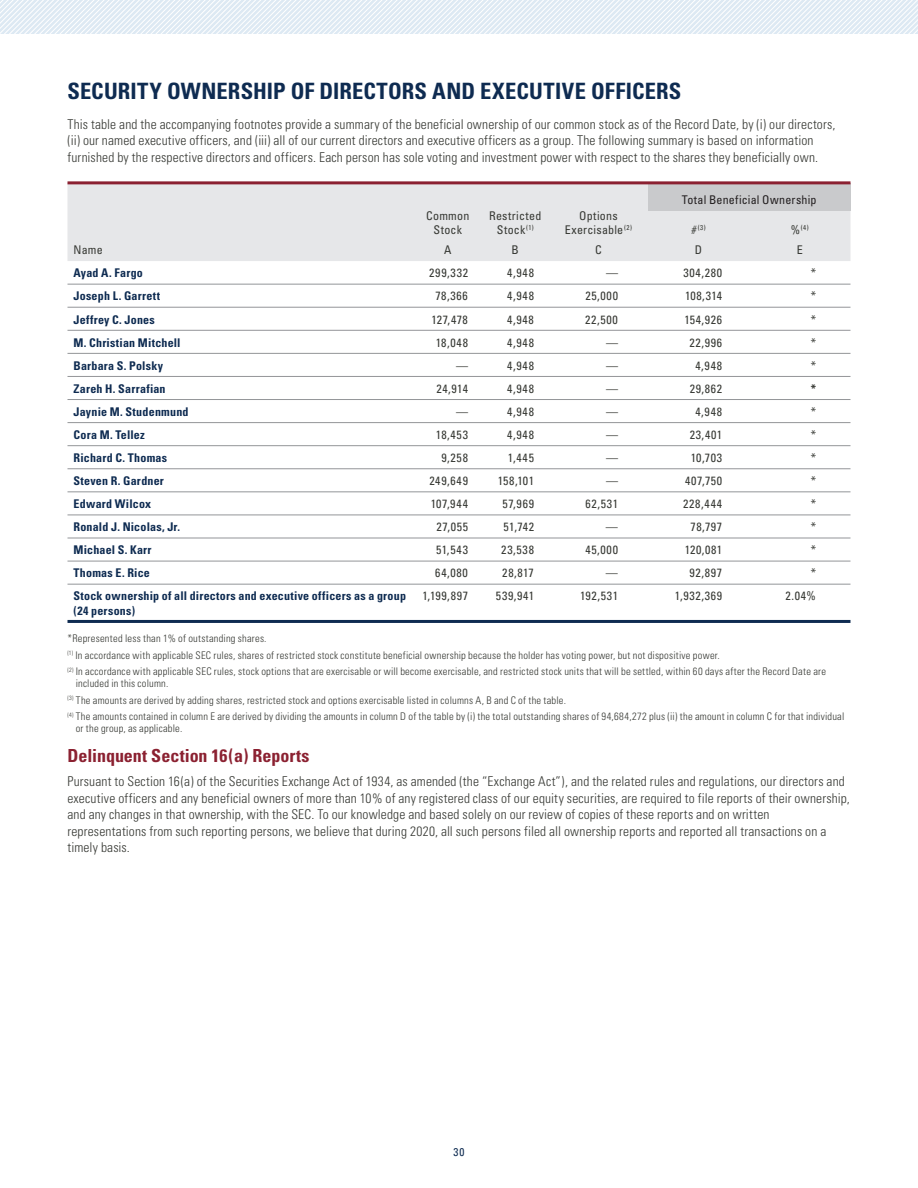
<style>
.page{position:relative;width:918px;height:1188px;background:#fff}
.page>*{position:absolute;margin:0;border:0;box-sizing:border-box;transform-origin:0 0}
.t1{font:700 condensed 22.5px "Univers";letter-spacing:.01em;color:#0e2b51}
.t2{font:700 condensed 18px "Univers";color:#8b2131}
.t3{font:300 condensed 13.5px/16.5px "Univers";letter-spacing:.01em;color:#373934}
.t4{font:condensed 12px "Univers";letter-spacing:.055em;color:#373934}
.t5{font:700 condensed 12px/14.2px "Univers";letter-spacing:.02em;color:#0e2b51}
.t6{font:condensed 12px/14.2px "Univers";letter-spacing:.02em;color:#373934;text-align:center}
.t7{font:condensed 12px "Univers";letter-spacing:.015em;color:#231f20}
.t8{font:condensed 12px/14.2px "Univers";letter-spacing:.03em;color:#373934;text-align:center}
.t9{font:700 condensed 12px "Univers";color:#373934}
.t10{font:condensed 11.25px "Univers";color:#0e2b51}
.t11{font:300 condensed 10.5px/16.5px "Univers";letter-spacing:.02em;color:#373934}
.t12{font:condensed 7.05px "Univers";color:#373934}
.s1{font-size:12px}
</style>
<div class="page">
<svg style="left:0;top:0;width:918px;height:34px"></svg>
<div style="left:68px;top:184px;width:783px;height:77px;background:#e6e7e9"></div>
<div style="left:648px;top:183px;width:203px;height:28px;background:#c9cacc"></div>
<hr style="left:68px;top:284px;width:783px;height:1px;background:#939598">
<hr style="left:68px;top:307px;width:783px;height:1px;background:#939598">
<hr style="left:68px;top:330px;width:783px;height:1px;background:#939598">
<hr style="left:68px;top:353px;width:783px;height:1px;background:#939598">
<hr style="left:68px;top:376px;width:783px;height:1px;background:#939598">
<hr style="left:68px;top:399px;width:783px;height:1px;background:#939598">
<hr style="left:68px;top:422px;width:783px;height:1px;background:#939598">
<hr style="left:68px;top:445px;width:783px;height:1px;background:#939598">
<hr style="left:68px;top:468px;width:783px;height:1px;background:#939598">
<hr style="left:68px;top:491px;width:783px;height:1px;background:#939598">
<hr style="left:68px;top:515px;width:783px;height:1px;background:#939598">
<hr style="left:68px;top:538px;width:783px;height:1px;background:#939598">
<hr style="left:68px;top:561px;width:783px;height:1px;background:#939598">
<hr style="left:68px;top:584px;width:783px;height:1px;background:#939598">
<hr style="left:68px;top:181px;width:783px;height:3px;background:#8b2131">
<hr style="left:68px;top:620px;width:783px;height:3px;background:#0e2b51">
<h1 class="t1" style="left:68px;top:83px;width:615px">SECURITY OWNERSHIP OF DIRECTORS AND EXECUTIVE OFFICERS</h1>
<p class="t3" style="left:68px;top:117px;width:769px">This table and the accompanying footnotes provide a summary of the beneficial ownership of our common stock as of the Record Date, by (i) our directors, (ii) our named executive officers, and (iii) all of our current directors and executive officers as a group. The following summary is based on information furnished by the respective directors and officers. Each person has sole voting and investment power with respect to the shares they beneficially own.</p>
<p class="t7" style="left:682px;top:195px;width:136px">Total Beneficial Ownership</p>
<p class="t6" style="left:426px;top:210px;width:45px">Common<br>Stock</p>
<p class="t8" style="left:489px;top:210px;width:54px">Restricted<br>Stock<sup>(1)</sup></p>
<p class="t6" style="left:565px;top:210px;width:69px">Options<br>Exercisable<sup>(2)</sup></p>
<p class="t12" style="left:691px;top:225px;width:16px"><span class="s1">#</span>(3)</p>
<p class="t12" style="left:791px;top:225px;width:19px"><span class="s1">%</span>(4)</p>
<p class="t4" style="left:74px;top:246px;width:31px">Name</p>
<p class="t4" style="left:444px;top:246px;width:9px">A</p>
<p class="t4" style="left:512px;top:246px;width:9px">B</p>
<p class="t4" style="left:595px;top:246px;width:8px">C</p>
<p class="t4" style="left:695px;top:246px;width:9px">D</p>
<p class="t4" style="left:797px;top:246px;width:7px">E</p>
<p class="t5" style="left:74px;top:267px;width:71px">Ayad A. Fargo</p>
<p class="t4" style="left:429px;top:269px;width:40px">299,332</p>
<p class="t4" style="left:507px;top:269px;width:28px">4,948</p>
<p class="t4" style="left:606px;top:269px;width:13px">—</p>
<p class="t4" style="left:683px;top:269px;width:40px">304,280</p>
<p class="t4" style="left:811px;top:269px;width:7px">*</p>
<p class="t5" style="left:74px;top:290px;width:88px">Joseph L. Garrett</p>
<p class="t4" style="left:435px;top:292px;width:34px">78,366</p>
<p class="t4" style="left:507px;top:292px;width:28px">4,948</p>
<p class="t4" style="left:585px;top:292px;width:34px">25,000</p>
<p class="t4" style="left:685px;top:292px;width:39px">108,314</p>
<p class="t4" style="left:811px;top:292px;width:7px">*</p>
<p class="t5" style="left:74px;top:313px;width:83px">Jeffrey C. Jones</p>
<p class="t4" style="left:431px;top:315px;width:38px">127,478</p>
<p class="t4" style="left:507px;top:315px;width:28px">4,948</p>
<p class="t4" style="left:585px;top:315px;width:34px">22,500</p>
<p class="t4" style="left:684px;top:315px;width:39px">154,926</p>
<p class="t4" style="left:811px;top:315px;width:7px">*</p>
<p class="t5" style="left:74px;top:336px;width:109px">M. Christian Mitchell</p>
<p class="t4" style="left:436px;top:338px;width:34px">18,048</p>
<p class="t4" style="left:507px;top:338px;width:28px">4,948</p>
<p class="t4" style="left:606px;top:338px;width:13px">—</p>
<p class="t4" style="left:689px;top:338px;width:34px">22,996</p>
<p class="t4" style="left:811px;top:338px;width:7px">*</p>
<p class="t5" style="left:74px;top:360px;width:91px">Barbara S. Polsky</p>
<p class="t4" style="left:456px;top:361px;width:13px">—</p>
<p class="t4" style="left:507px;top:361px;width:28px">4,948</p>
<p class="t4" style="left:606px;top:361px;width:13px">—</p>
<p class="t4" style="left:696px;top:361px;width:28px">4,948</p>
<p class="t4" style="left:811px;top:361px;width:7px">*</p>
<p class="t5" style="left:74px;top:383px;width:94px">Zareh H. Sarrafian</p>
<p class="t4" style="left:437px;top:384px;width:33px">24,914</p>
<p class="t4" style="left:507px;top:384px;width:28px">4,948</p>
<p class="t4" style="left:606px;top:384px;width:13px">—</p>
<p class="t4" style="left:690px;top:384px;width:34px">29,862</p>
<p class="t9" style="left:811px;top:384px;width:7px">*</p>
<p class="t5" style="left:74px;top:406px;width:117px">Jaynie M. Studenmund</p>
<p class="t4" style="left:456px;top:407px;width:13px">—</p>
<p class="t4" style="left:507px;top:407px;width:28px">4,948</p>
<p class="t4" style="left:606px;top:407px;width:13px">—</p>
<p class="t4" style="left:696px;top:407px;width:28px">4,948</p>
<p class="t4" style="left:811px;top:407px;width:7px">*</p>
<p class="t5" style="left:74px;top:429px;width:73px">Cora M. Tellez</p>
<p class="t4" style="left:436px;top:430px;width:34px">18,453</p>
<p class="t4" style="left:507px;top:430px;width:28px">4,948</p>
<p class="t4" style="left:606px;top:430px;width:13px">—</p>
<p class="t4" style="left:690px;top:430px;width:34px">23,401</p>
<p class="t4" style="left:811px;top:430px;width:7px">*</p>
<p class="t5" style="left:74px;top:452px;width:95px">Richard C. Thomas</p>
<p class="t4" style="left:442px;top:453px;width:28px">9,258</p>
<p class="t4" style="left:508px;top:453px;width:28px">1,445</p>
<p class="t4" style="left:606px;top:453px;width:13px">—</p>
<p class="t4" style="left:691px;top:453px;width:33px">10,703</p>
<p class="t4" style="left:811px;top:453px;width:7px">*</p>
<p class="t5" style="left:74px;top:475px;width:92px">Steven R. Gardner</p>
<p class="t4" style="left:430px;top:476px;width:40px">249,649</p>
<p class="t4" style="left:498px;top:476px;width:38px">158,101</p>
<p class="t4" style="left:606px;top:476px;width:13px">—</p>
<p class="t4" style="left:685px;top:476px;width:39px">407,750</p>
<p class="t4" style="left:811px;top:476px;width:7px">*</p>
<p class="t5" style="left:74px;top:498px;width:79px">Edward Wilcox</p>
<p class="t4" style="left:431px;top:500px;width:39px">107,944</p>
<p class="t4" style="left:502px;top:500px;width:33px">57,969</p>
<p class="t4" style="left:586px;top:500px;width:34px">62,531</p>
<p class="t4" style="left:683px;top:500px;width:41px">228,444</p>
<p class="t4" style="left:811px;top:500px;width:7px">*</p>
<p class="t5" style="left:74px;top:521px;width:108px">Ronald J. Nicolas, Jr.</p>
<p class="t4" style="left:436px;top:523px;width:33px">27,055</p>
<p class="t4" style="left:504px;top:523px;width:32px">51,742</p>
<p class="t4" style="left:606px;top:523px;width:13px">—</p>
<p class="t4" style="left:691px;top:523px;width:33px">78,797</p>
<p class="t4" style="left:811px;top:523px;width:7px">*</p>
<p class="t5" style="left:74px;top:544px;width:80px">Michael S. Karr</p>
<p class="t4" style="left:436px;top:546px;width:33px">51,543</p>
<p class="t4" style="left:501px;top:546px;width:34px">23,538</p>
<p class="t4" style="left:585px;top:546px;width:34px">45,000</p>
<p class="t4" style="left:685px;top:546px;width:39px">120,081</p>
<p class="t4" style="left:811px;top:546px;width:7px">*</p>
<p class="t5" style="left:74px;top:567px;width:78px">Thomas E. Rice</p>
<p class="t4" style="left:435px;top:569px;width:34px">64,080</p>
<p class="t4" style="left:502px;top:569px;width:33px">28,817</p>
<p class="t4" style="left:606px;top:569px;width:13px">—</p>
<p class="t4" style="left:690px;top:569px;width:34px">92,897</p>
<p class="t4" style="left:811px;top:569px;width:7px">*</p>
<p class="t5" style="left:74px;top:590px;width:334px">Stock ownership of all directors and executive officers as a group (24 persons)</p>
<p class="t4" style="left:422px;top:592px;width:47px">1,199,897</p>
<p class="t4" style="left:496px;top:592px;width:40px">539,941</p>
<p class="t4" style="left:580px;top:592px;width:39px">192,531</p>
<p class="t4" style="left:675px;top:592px;width:49px">1,932,369</p>
<p class="t4" style="left:786px;top:592px;width:32px">2.04%</p>
<p class="t11" style="left:68px;top:632px;width:760px">*Represented less than 1% of outstanding shares.<br><sup>(1)</sup> In accordance with applicable SEC rules, shares of restricted stock constitute beneficial ownership because the holder has voting power, but not dispositive power.<br><sup>(2)</sup> In accordance with applicable SEC rules, stock options that are exercisable or will become exercisable, and restricted stock units that will be settled, within 60 days after the Record Date are</p>
<p class="t11" style="left:68px;top:677px;width:778px;text-indent:8px">included in this column.<br><sup>(3)</sup> The amounts are derived by adding shares, restricted stock and options exercisable listed in columns A, B and C of the table.<br><sup>(4)</sup> The amounts contained in column E are derived by dividing the amounts in column D of the table by (i) the total outstanding shares of 94,684,272 plus (ii) the amount in column C for that individual</p>
<p class="t11" style="left:76px;top:722px;width:108px">or the group, as applicable.</p>
<h2 class="t2" style="left:68px;top:749px;width:244px">Delinquent Section 16(a) Reports</h2>
<p class="t3" style="left:68px;top:775px;width:784px">Pursuant to Section 16(a) of the Securities Exchange Act of 1934, as amended (the “Exchange Act”), and the related rules and regulations, our directors and executive officers and any beneficial owners of more than 10% of any registered class of our equity securities, are required to file reports of their ownership, and any changes in that ownership, with the SEC. To our knowledge and based solely on our review of copies of these reports and on written representations from such reporting persons, we believe that during 2020, all such persons filed all ownership reports and reported all transactions on a timely basis.</p>
<p class="t10" style="left:454px;top:1148px;width:12px">30</p>
</div>
